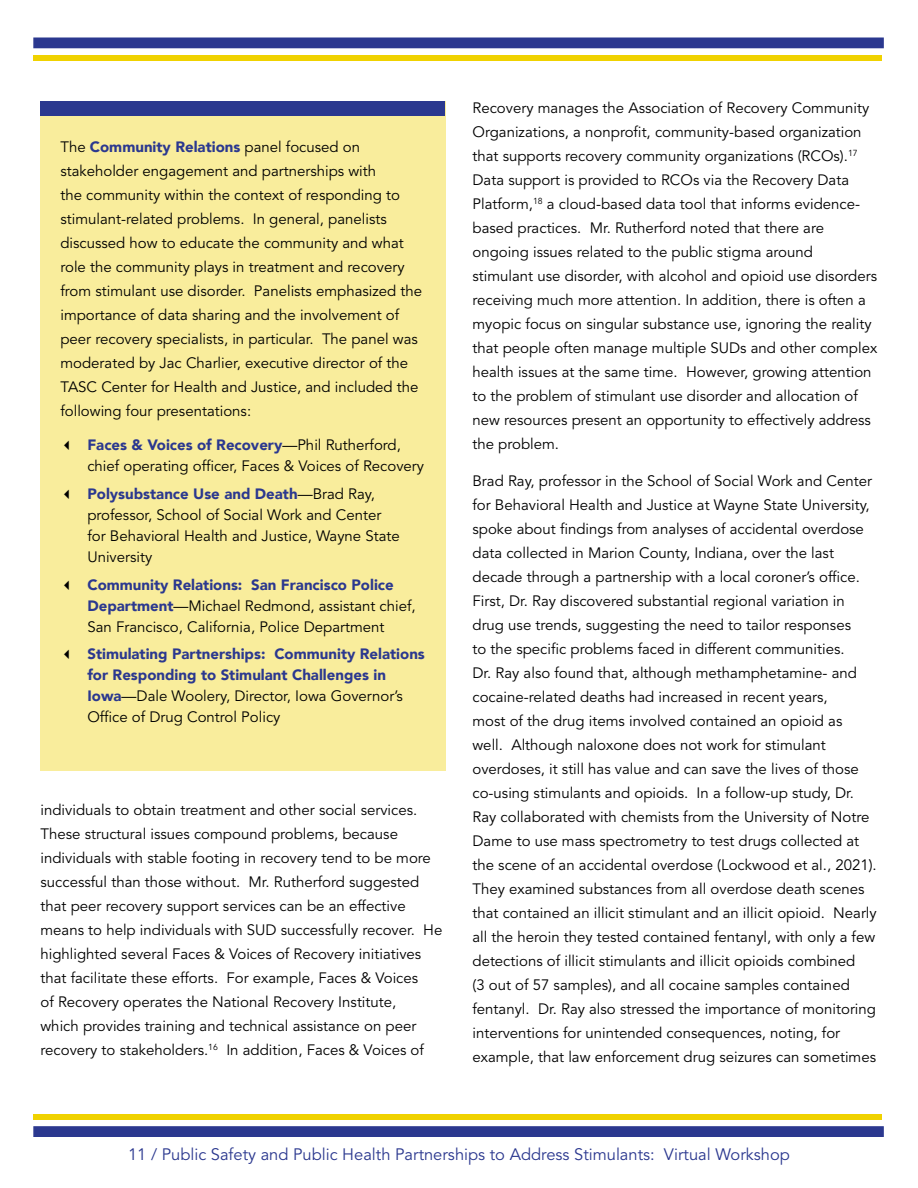
<style>
.page{position:relative;width:918px;height:1188px;background:#fff}
.page>*{position:absolute;margin:0;border:0;box-sizing:border-box;transform-origin:0 0}
.t1{font:16.5px "Avenir LT Std";color:#2b388f}
.t2{font:15px/24px "Avenir LT Std";color:#000}
.t3{font:900 15px/21px "Avenir LT";color:#2b388f}
.s1{font-family:"Avenir LT Std";font-weight:400;color:#000}
.s2{font-family:"Avenir LT";font-weight:900;color:#2b388f}
</style>
<div class="page">
<div style="left:33px;top:38px;width:851px;height:10px;background:#2b388f"></div>
<div style="left:33px;top:55px;width:849px;height:5px;background:#f0d200"></div>
<div style="left:33px;top:1126px;width:851px;height:11px;background:#2b388f;border:2px solid #2b388f"></div>
<div style="left:33px;top:1114px;width:849px;height:6px;background:#f0d200"></div>
<div style="left:40px;top:101px;width:406px;height:670px;background:#f9ed9c"></div>
<div style="left:40px;top:101px;width:406px;height:15px;background:#2b388f"></div>
<p class="t3" style="left:60px;top:136px;width:301px"><span class="s1">The</span> Community Relations <span class="s1">panel focused on</span></p>
<p class="t2" style="left:60px;top:159px;width:363px">stakeholder engagement and partnerships with<br>the community within the context of responding to stimulant-related problems. In general, panelists discussed how to educate the community and what role the community plays in treatment and recovery from stimulant use disorder. Panelists emphasized the importance of data sharing and the involvement of peer recovery specialists, in particular. The panel was moderated by Jac Charlier, executive director of the TASC Center for Health and Justice, and included the following four presentations:</p>
<p class="t3" style="left:87px;top:434px;width:315px">Faces &amp; Voices of Recovery<span class="s1">—Phil Rutherford,</span></p>
<p class="t2" style="left:87px;top:454px;width:338px">chief operating officer, Faces &amp; Voices of Recovery</p>
<p class="t3" style="left:87px;top:483px;width:289px">Polysubstance Use and Death<span class="s1">—Brad Ray,</span></p>
<p class="t2" style="left:87px;top:505px;width:314px;line-height:21px">professor, School of Social Work and Center for Behavioral Health and Justice, Wayne State<br>University</p>
<p class="t3" style="left:87px;top:574px;width:308px">Community Relations: San Francisco Police</p>
<p class="t2" style="left:87px;top:595px;width:330px;line-height:21px"><span class="s2">Department</span>—Michael Redmond, assistant chief,<br>San Francisco, California, Police Department</p>
<p class="t3" style="left:87px;top:644px;width:339px">Stimulating Partnerships: Community Relations for Responding to Stimulant Challenges in</p>
<p class="t2" style="left:87px;top:686px;width:317px;line-height:21px"><span class="s2">Iowa</span>—Dale Woolery, Director, Iowa Governor’s<br>Office of Drug Control Policy</p>
<p class="t2" style="left:40px;top:798px;width:403px">individuals to obtain treatment and other social services.<br>These structural issues compound problems, because individuals with stable footing in recovery tend to be more successful than those without. Mr. Rutherford suggested that peer recovery support services can be an effective means to help individuals with SUD successfully recover. He highlighted several Faces &amp; Voices of Recovery initiatives that facilitate these efforts. For example, Faces &amp; Voices<br>of Recovery operates the National Recovery Institute,<br>which provides training and technical assistance on peer recovery to stakeholders.<sup>16</sup> In addition, Faces &amp; Voices of</p>
<p class="t2" style="left:472px;top:96px;width:406px">Recovery manages the Association of Recovery Community Organizations, a nonprofit, community-based organization that supports recovery community organizations (RCOs).<sup>17<br></sup>Data support is provided to RCOs via the Recovery Data Platform,<sup>18</sup> a cloud-based data tool that informs evidence&shy;based practices. Mr. Rutherford noted that there are ongoing issues related to the public stigma around stimulant use disorder, with alcohol and opioid use disorders receiving much more attention. In addition, there is often a myopic focus on singular substance use, ignoring the reality that people often manage multiple SUDs and other complex health issues at the same time. However, growing attention to the problem of stimulant use disorder and allocation of new resources present an opportunity to effectively address the problem.</p>
<p class="t2" style="left:473px;top:469px;width:406px">Brad Ray, professor in the School of Social Work and Center for Behavioral Health and Justice at Wayne State University, spoke about findings from analyses of accidental overdose data collected in Marion County, Indiana, over the last decade through a partnership with a local coroner’s office.<br>First, Dr. Ray discovered substantial regional variation in drug use trends, suggesting the need to tailor responses<br>to the specific problems faced in different communities.<br>Dr. Ray also found that, although methamphetamine- and cocaine-related deaths had increased in recent years,<br>most of the drug items involved contained an opioid as<br>well. Although naloxone does not work for stimulant overdoses, it still has value and can save the lives of those co-using stimulants and opioids. In a follow-up study, Dr.<br>Ray collaborated with chemists from the University of Notre Dame to use mass spectrometry to test drugs collected at the scene of an accidental overdose (Lockwood et al., 2021).<br>They examined substances from all overdose death scenes that contained an illicit stimulant and an illicit opioid. Nearly all the heroin they tested contained fentanyl, with only a few detections of illicit stimulants and illicit opioids combined<br>(3 out of 57 samples), and all cocaine samples contained fentanyl. Dr. Ray also stressed the importance of monitoring interventions for unintended consequences, noting, for example, that law enforcement drug seizures can sometimes</p>
<p class="t1" style="left:128px;top:1145px;width:663px">11 / Public Safety and Public Health Partnerships to Address Stimulants: Virtual Workshop</p>
</div>
